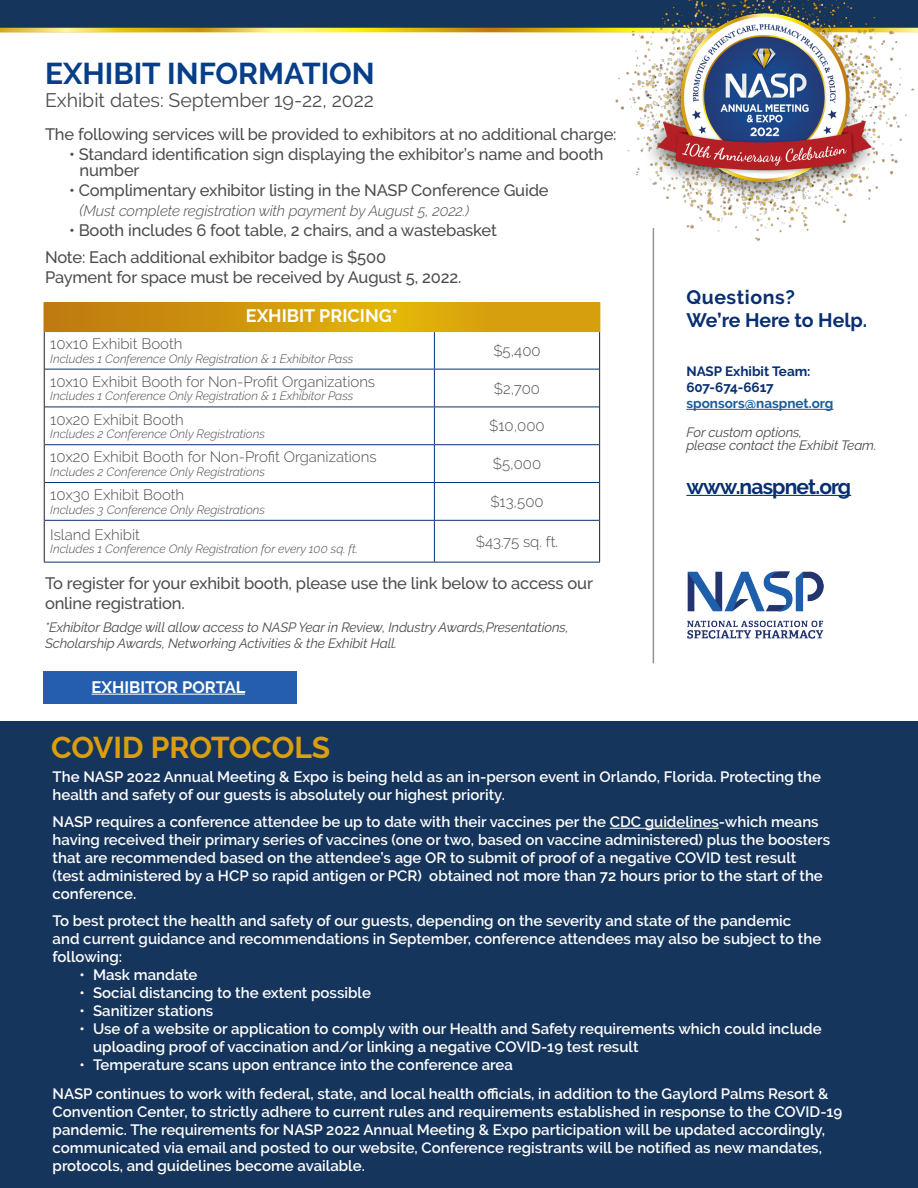
<style>
.page{position:relative;width:918px;height:1188px;background:#fff}
.page>*{position:absolute;margin:0;border:0;box-sizing:border-box;transform-origin:0 0}
.t1{font:700 30px "Raleway";color:#073e88}
.t2{font:700 30px "Raleway";color:#da9e0f}
.t3{font:700 21px "Raleway";letter-spacing:-.04em;color:#072f71}
.t4{font:19.5px "Raleway";color:#4b4c4d}
.t5{font:700 19.5px "Raleway";color:#072f71}
.t6{font:700 19.5px "Raleway";letter-spacing:.03em;color:#072f71}
.t7{font:700 18px "Raleway";color:#fff}
.t8{font:500 16.5px/19.8px "Raleway";letter-spacing:-.01em;color:#4b4c4d}
.t9{font:700 16.5px "Raleway";color:#fff}
.t10{font:600 15px/18px "Raleway";color:#fff}
.t11{font:300 15px "Raleway";color:#4b4c4d}
.t12{font:italic 300 15px "Raleway";letter-spacing:-.01em;color:#4b4c4d}
.t13{font:italic 13.5px "Raleway";letter-spacing:-.01em;color:#4b4c4d}
.t14{font:700 13.5px "Raleway";color:#072f71}
.t15{font:700 13.5px "Raleway";color:#175d9e}
.t16{font:italic 300 12px "Raleway";color:#4b4c4d}
.s1{font-size:16.5px}
</style>
<div class="page">
<div style="left:0;top:721px;width:918px;height:467px;background:#16355c"></div>
<hr style="left:686px;top:409px;width:147px;height:1px;background:#175d9e">
<hr style="left:686px;top:495px;width:165px;height:1px;background:#072f71">
<hr style="left:653px;top:228px;width:1px;height:435px;background:#939598">
<img style="left:688px;top:571px;width:135px;height:68px">
<div style="left:43px;top:671px;width:254px;height:33px;background:#245eac"></div>
<hr style="left:92px;top:694px;width:153px;height:1px;background:#fff">
<svg style="left:45px;top:302px;width:554px;height:29px;background:#d39a0c"></svg>
<svg style="left:45px;top:332px;width:554px;height:230px"></svg>
<hr style="left:45px;top:369px;width:389px;height:1px;background:#072f71">
<hr style="left:434px;top:369px;width:165px;height:1px;background:#072f71">
<hr style="left:45px;top:407px;width:389px;height:1px;background:#072f71">
<hr style="left:434px;top:407px;width:165px;height:1px;background:#072f71">
<hr style="left:45px;top:444px;width:389px;height:1px;background:#072f71">
<hr style="left:434px;top:444px;width:165px;height:1px;background:#072f71">
<hr style="left:45px;top:482px;width:389px;height:1px;background:#072f71">
<hr style="left:434px;top:482px;width:165px;height:1px;background:#072f71">
<hr style="left:45px;top:520px;width:389px;height:1px;background:#072f71">
<hr style="left:434px;top:520px;width:165px;height:1px;background:#072f71">
<hr style="left:44px;top:562px;width:390px;height:1px;background:#072f71">
<hr style="left:434px;top:562px;width:166px;height:1px;background:#072f71">
<hr style="left:434px;top:332px;width:1px;height:37px;background:#072f71">
<hr style="left:434px;top:369px;width:1px;height:38px;background:#072f71">
<hr style="left:434px;top:407px;width:1px;height:37px;background:#072f71">
<hr style="left:434px;top:445px;width:1px;height:37px;background:#072f71">
<hr style="left:434px;top:483px;width:1px;height:37px;background:#072f71">
<hr style="left:434px;top:521px;width:1px;height:41px;background:#072f71">
<hr style="left:44px;top:332px;width:1px;height:37px;background:#231f20">
<hr style="left:599px;top:332px;width:1px;height:37px;background:#231f20">
<hr style="left:44px;top:369px;width:1px;height:38px;background:#231f20">
<hr style="left:599px;top:369px;width:1px;height:38px;background:#231f20">
<hr style="left:44px;top:407px;width:1px;height:38px;background:#231f20">
<hr style="left:599px;top:407px;width:1px;height:38px;background:#231f20">
<hr style="left:44px;top:445px;width:1px;height:38px;background:#231f20">
<hr style="left:599px;top:445px;width:1px;height:38px;background:#231f20">
<hr style="left:44px;top:483px;width:1px;height:37px;background:#231f20">
<hr style="left:599px;top:483px;width:1px;height:37px;background:#231f20">
<hr style="left:44px;top:520px;width:1px;height:42px;background:#231f20">
<hr style="left:599px;top:520px;width:1px;height:42px;background:#231f20">
<svg style="left:44px;top:302px;width:1px;height:29px"></svg>
<svg style="left:599px;top:302px;width:1px;height:29px"></svg>
<hr style="left:610px;top:828px;width:109px;height:1px;background:#fff">
<div style="left:0;top:0;width:918px;height:30px;background:#16355c"></div>
<svg style="left:0;top:28px;width:595px;height:4px;background:#e6bf2f"></svg>
<img style="left:595px;top:0;width:323px;height:258px">
<div style="left:641px;top:7px;width:239px;height:196px;background:#231f20;opacity:.55"></div>
<img style="left:656px;top:3px;width:218px;height:189px">
<p class="t1" style="left:45px;top:56px;width:331px">EXHIBIT INFORMATION</p>
<p class="t4" style="left:45px;top:89px;width:331px">Exhibit dates: September 19-22, 2022</p>
<p class="t8" style="left:45px;top:124px;width:573px">The following services will be provided to exhibitors at no additional charge:</p>
<p class="t8" style="left:69px;top:144px;width:536px">• Standard identification sign displaying the exhibitor’s name and booth</p>
<p class="t8" style="left:80px;top:161px;width:62px">number</p>
<p class="t8" style="left:69px;top:180px;width:481px">• Complimentary exhibitor listing in the NASP Conference Guide</p>
<p class="t12" style="left:80px;top:202px;width:391px"><span class="s1">(</span>Must complete registration with payment by August 5, 2022.)</p>
<p class="t8" style="left:69px;top:220px;width:429px">• Booth includes 6 foot table, 2 chairs, and a wastebasket</p>
<p class="t8" style="left:45px;top:247px;width:343px">Note: Each additional exhibitor badge is $500</p>
<p class="t8" style="left:45px;top:267px;width:418px">Payment for space must be received by August 5, 2022.</p>
<p class="t7" style="left:246px;top:306px;width:154px">EXHIBIT PRICING*</p>
<p class="t11" style="left:50px;top:335px;width:134px">10x10 Exhibit Booth</p>
<p class="t16" style="left:50px;top:351px;width:305px">Includes 1 Conference Only Registration &amp; 1 Exhibitor Pass</p>
<p class="t11" style="left:493px;top:342px;width:49px">$5,400</p>
<p class="t11" style="left:50px;top:373px;width:326px">10x10 Exhibit Booth for Non-Profit Organizations</p>
<p class="t16" style="left:50px;top:389px;width:305px">Includes 1 Conference Only Registration &amp; 1 Exhibitor Pass</p>
<p class="t11" style="left:494px;top:379px;width:48px">$2,700</p>
<p class="t11" style="left:50px;top:411px;width:135px">10x20 Exhibit Booth</p>
<p class="t16" style="left:50px;top:427px;width:216px">Includes 2 Conference Only Registrations</p>
<p class="t11" style="left:489px;top:417px;width:57px">$10,000</p>
<p class="t11" style="left:50px;top:448px;width:328px">10x20 Exhibit Booth for Non-Profit Organizations</p>
<p class="t16" style="left:50px;top:465px;width:216px">Includes 2 Conference Only Registrations</p>
<p class="t11" style="left:493px;top:455px;width:50px">$5,000</p>
<p class="t11" style="left:50px;top:486px;width:136px">10x30 Exhibit Booth</p>
<p class="t16" style="left:50px;top:502px;width:216px">Includes 3 Conference Only Registrations</p>
<p class="t11" style="left:490px;top:493px;width:55px">$13,500</p>
<p class="t11" style="left:50px;top:526px;width:91px">Island Exhibit</p>
<p class="t16" style="left:50px;top:542px;width:309px">Includes 1 Conference Only Registration for every 100 sq. ft.</p>
<p class="t11" style="left:476px;top:533px;width:84px">$43.75 sq. ft.</p>
<p class="t8" style="left:45px;top:574px;width:550px">To register for your exhibit booth, please use the link below to access our online registration.</p>
<p class="t13" style="left:45px;top:619px;width:525px">*Exhibitor Badge will allow access to NASP Year in Review, Industry Awards,Presentations,</p>
<p class="t13" style="left:45px;top:636px;width:354px">Scholarship Awards, Networking Activities &amp; the Exhibit Hall.</p>
<p class="t9" style="left:92px;top:678px;width:155px">EXHIBITOR PORTAL</p>
<p class="t2" style="left:51px;top:730px;width:281px">COVID PROTOCOLS</p>
<p class="t6" style="left:686px;top:286px;width:110px">Questions?</p>
<p class="t5" style="left:686px;top:309px;width:182px">We’re Here to Help.</p>
<p class="t14" style="left:686px;top:363px;width:126px">NASP Exhibit Team:</p>
<p class="t14" style="left:686px;top:379px;width:89px">607-674-6617</p>
<p class="t15" style="left:686px;top:396px;width:149px">sponsors@naspnet.org</p>
<p class="t13" style="left:686px;top:424px;width:117px">For custom options,</p>
<p class="t13" style="left:686px;top:438px;width:192px">please contact the Exhibit Team.</p>
<p class="t3" style="left:686px;top:474px;width:166px">www.naspnet.org</p>
<p class="t10" style="left:53px;top:768px;width:770px">The NASP 2022 Annual Meeting &amp; Expo is being held as an in-person event in Orlando, Florida. Protecting the health and safety of our guests is absolutely our highest priority.</p>
<p class="t10" style="left:53px;top:813px;width:779px">NASP requires a conference attendee be up to date with their vaccines per the CDC guidelines-which means having received their primary series of vaccines (one or two, based on vaccine administered) plus the boosters that are recommended based on the attendee’s age OR to submit of proof of a negative COVID test result (test administered by a HCP so rapid antigen or PCR) obtained not more than 72 hours prior to the start of the conference.</p>
<p class="t10" style="left:53px;top:912px;width:770px">To best protect the health and safety of our guests, depending on the severity and state of the pandemic and current guidance and recommendations in September, conference attendees may also be subject to the following:</p>
<p class="t10" style="left:80px;top:966px;width:119px">• Mask mandate</p>
<p class="t10" style="left:80px;top:984px;width:293px">• Social distancing to the extent possible</p>
<p class="t10" style="left:80px;top:1002px;width:135px">• Sanitizer stations</p>
<p class="t10" style="left:93px;top:1020px;width:730px;text-indent:-14px">• Use of a website or application to comply with our Health and Safety requirements which could include uploading proof of vaccination and/or linking a negative COVID-19 test result</p>
<p class="t10" style="left:80px;top:1056px;width:435px">• Temperature scans upon entrance into the conference area</p>
<p class="t10" style="left:53px;top:1084px;width:791px">NASP continues to work with federal, state, and local health officials, in addition to the Gaylord Palms Resort &amp; Convention Center, to strictly adhere to current rules and requirements established in response to the COVID-19 pandemic. The requirements for NASP 2022 Annual Meeting &amp; Expo participation will be updated accordingly, communicated via email and posted to our website, Conference registrants will be notified as new mandates, protocols, and guidelines become available.</p>
</div>
